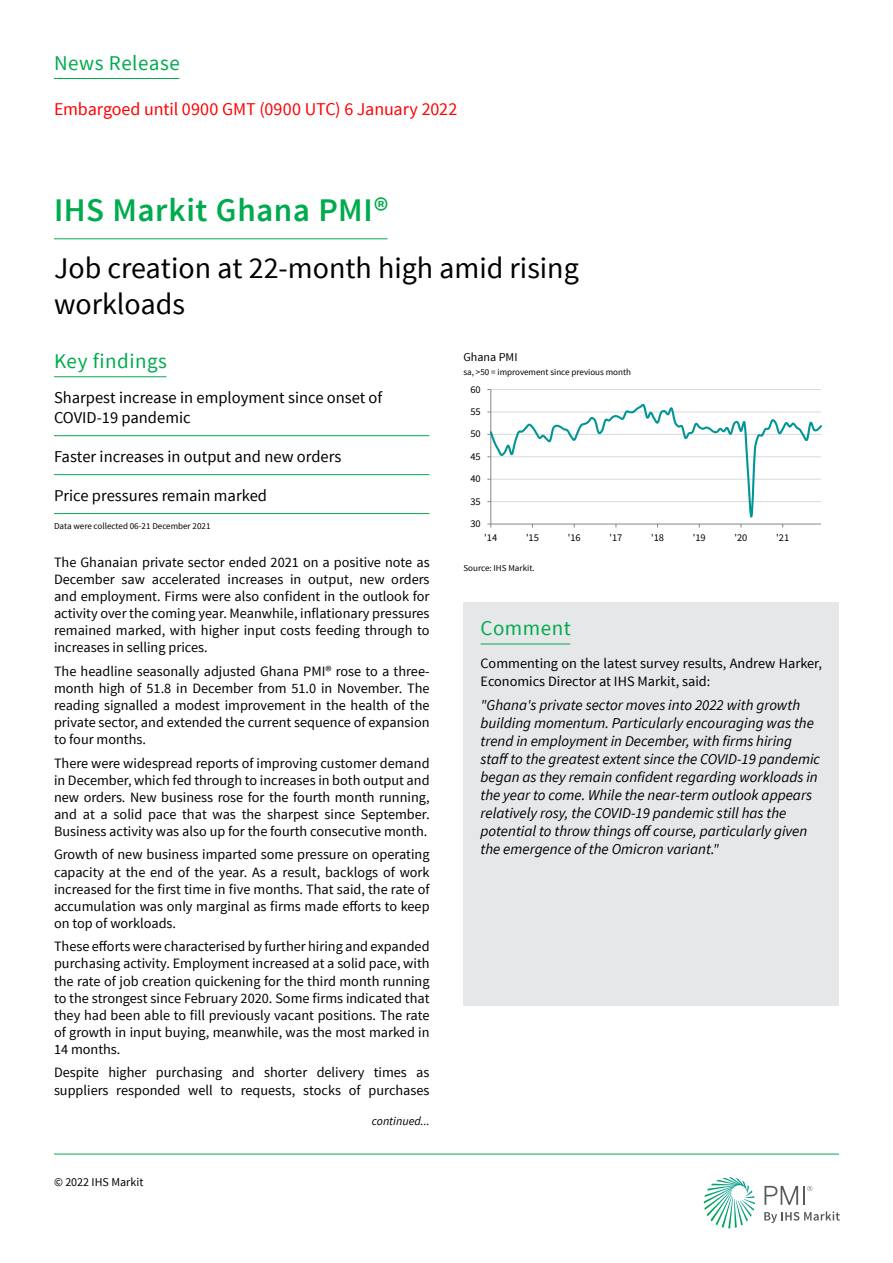
<style>
.page{position:relative;width:893px;height:1263px;background:#fff}
.page>*{position:absolute;margin:0;border:0;box-sizing:border-box;transform-origin:0 0}
.t1{font:600 33px "Source Sans Pro";letter-spacing:.015em;color:#00ab4e}
.t2{font:30px/36px "Source Sans Pro";color:#000}
.t3{font:21px "Source Sans Pro";letter-spacing:.025em;color:#00ab4e}
.t4{font:18px "Source Sans Pro";letter-spacing:-.01em;color:#f00}
.t5{font:16.5px/19.8px "Source Sans Pro";color:#000}
.t6{font:italic 15px/18px "Source Sans Pro";color:#000}
.t7{font:14.25px/17.1px "Source Sans Pro";color:#000;text-align:justify}
.t8{font:12px "Source Sans Pro";color:#000}
.t9{font:italic 12px "Source Sans Pro";color:#000}
.t10{font:10.35px "Source Sans Pro";letter-spacing:-.005em;color:#000}
.t11{font:9px "Source Sans Pro";color:#000}
</style>
<div class="page">
<svg style="left:704px;top:1177px;width:51px;height:51px"></svg>
<svg style="left:764px;top:1211px;width:76px;height:12px"></svg>
<svg style="left:764px;top:1186px;width:48px;height:19px"></svg>
<hr style="left:54px;top:1154px;width:785px;height:1px;background:#00ab4e">
<hr style="left:54px;top:435px;width:375px;height:1px;background:#00ab4e">
<hr style="left:54px;top:474px;width:375px;height:1px;background:#00ab4e">
<hr style="left:54px;top:513px;width:375px;height:1px;background:#00ab4e">
<hr style="left:491px;top:389px;width:330px;height:1px;background:#d9d9d9">
<hr style="left:490px;top:389px;width:1px;height:135px;background:#868686">
<svg style="left:487px;top:404px;width:335px;height:123px"></svg>
<hr style="left:54px;top:376px;width:112px;height:1px;background:#00ab4e">
<hr style="left:54px;top:78px;width:125px;height:1px;background:#00ab4e">
<hr style="left:54px;top:238px;width:334px;height:1px;background:#00ab4e">
<div style="left:463px;top:602px;width:376px;height:56px;background:#e6e7e8"></div>
<hr style="left:480px;top:644px;width:90px;height:1px;background:#00ab4e">
<div style="left:463px;top:658px;width:376px;height:348px;background:#e6e7e8"></div>
<h3 class="t3" style="left:54px;top:50px;width:127px">News Release</h3>
<p class="t4" style="left:54px;top:98px;width:405px">Embargoed until 0900 GMT (0900 UTC) 6 January 2022</p>
<h1 class="t1" style="left:54px;top:190px;width:336px">IHS Markit Ghana PMI®</h1>
<h2 class="t2" style="left:54px;top:250px;width:526px">Job creation at 22-month high amid rising workloads</h2>
<h3 class="t3" style="left:54px;top:348px;width:114px">Key findings</h3>
<p class="t8" style="left:463px;top:350px;width:55px">Ghana PMI</p>
<p class="t11" style="left:463px;top:366px;width:169px">sa, &gt;50 = improvement since previous month</p>
<p class="t5" style="left:54px;top:388px;width:330px">Sharpest increase in employment since onset of<br>COVID-19 pandemic</p>
<p class="t5" style="left:54px;top:446px;width:289px">Faster increases in output and new orders</p>
<p class="t5" style="left:54px;top:485px;width:215px">Price pressures remain marked</p>
<p class="t11" style="left:54px;top:521px;width:158px">Data were collected 06-21 December 2021</p>
<p class="t7" style="left:54px;top:554px;width:377px">The Ghanaian private sector ended 2021 on a positive note as December saw accelerated increases in output, new orders and employment. Firms were also confident in the outlook for activity over the coming year. Meanwhile, inflationary pressures remained marked, with higher input costs feeding through to increases in selling prices.</p>
<p class="t7" style="left:54px;top:663px;width:377px">The headline seasonally adjusted Ghana PMI® rose to a three&shy;month high of 51.8 in December from 51.0 in November. The reading signalled a modest improvement in the health of the private sector, and extended the current sequence of expansion to four months.</p>
<p class="t7" style="left:54px;top:754px;width:377px">There were widespread reports of improving customer demand in December, which fed through to increases in both output and new orders. New business rose for the fourth month running, and at a solid pace that was the sharpest since September.<br>Business activity was also up for the fourth consecutive month.</p>
<p class="t7" style="left:54px;top:846px;width:377px">Growth of new business imparted some pressure on operating capacity at the end of the year. As a result, backlogs of work increased for the first time in five months. That said, the rate of accumulation was only marginal as firms made efforts to keep on top of workloads.</p>
<p class="t7" style="left:54px;top:938px;width:377px">These efforts were characterised by further hiring and expanded purchasing activity. Employment increased at a solid pace, with the rate of job creation quickening for the third month running to the strongest since February 2020. Some firms indicated that they had been able to fill previously vacant positions. The rate of growth in input buying, meanwhile, was the most marked in 14 months.</p>
<p class="t7" style="left:54px;top:1064px;width:377px">Despite higher purchasing and shorter delivery times as suppliers responded well to requests, stocks of purchases</p>
<p class="t8" style="left:54px;top:1175px;width:91px">© 2022 IHS Markit</p>
<p class="t9" style="left:372px;top:1113px;width:59px">continued...</p>
<p class="t10" style="left:470px;top:383px;width:12px">60</p>
<p class="t10" style="left:470px;top:405px;width:12px">55</p>
<p class="t10" style="left:470px;top:428px;width:12px">50</p>
<p class="t10" style="left:470px;top:450px;width:12px">45</p>
<p class="t10" style="left:470px;top:472px;width:12px">40</p>
<p class="t10" style="left:470px;top:495px;width:12px">35</p>
<p class="t10" style="left:470px;top:517px;width:12px">30</p>
<p class="t10" style="left:484px;top:531px;width:15px">'14</p>
<p class="t10" style="left:526px;top:531px;width:15px">'15</p>
<p class="t10" style="left:568px;top:531px;width:15px">'16</p>
<p class="t10" style="left:609px;top:531px;width:15px">'17</p>
<p class="t10" style="left:651px;top:531px;width:15px">'18</p>
<p class="t10" style="left:693px;top:531px;width:15px">'19</p>
<p class="t10" style="left:734px;top:531px;width:15px">'20</p>
<p class="t10" style="left:776px;top:531px;width:15px">'21</p>
<p class="t11" style="left:463px;top:562px;width:73px">Source: IHS Markit.</p>
<h3 class="t3" style="left:480px;top:615px;width:92px">Comment</h3>
<p class="t7" style="left:480px;top:655px;width:343px">Commenting on the latest survey results, Andrew Harker,<br>Economics Director at IHS Markit, said:</p>
<p class="t6" style="left:480px;top:696px;width:341px">"Ghana's private sector moves into 2022 with growth building momentum. Particularly encouraging was the trend in employment in December, with firms hiring staff to the greatest extent since the COVID-19 pandemic began as they remain confident regarding workloads in the year to come. While the near-term outlook appears relatively rosy, the COVID-19 pandemic still has the potential to throw things off course, particularly given the emergence of the Omicron variant."</p>
</div>
